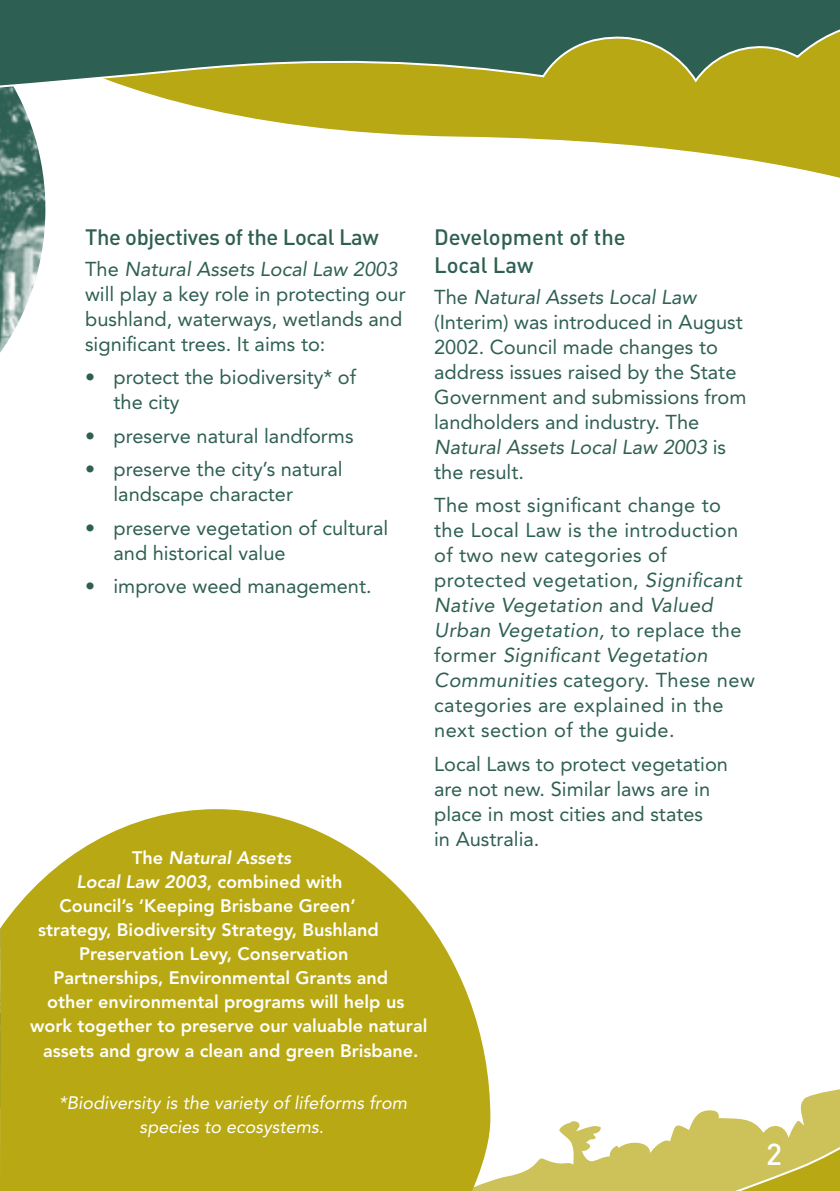
<style>
.page{position:relative;width:840px;height:1191px;background:#fff}
.page>*{position:absolute;margin:0;border:0;box-sizing:border-box;transform-origin:0 0}
.t1{font:500 30px "DIN";color:#fff}
.t2{font:500 22px "DIN";letter-spacing:-.02em;color:#2e5f53}
.t3{font:500 22px/28px "DIN";color:#2e5f53}
.t4{font:20px/25px "Avenir";color:#2e5f53}
.t5{font:20px/25px "Avenir";letter-spacing:.02em;color:#2e5f53}
.t6{font:800 18px "Avenir";color:#fff}
.t7{font:italic 18px/24px "Avenir";color:#fff;text-align:center}
.t8{font:italic 800 18px "Avenir";color:#fff}
.s1{font-style:italic}
.s2{font-style:normal}
</style>
<div class="page">
<svg style="left:45px;top:127px;width:794px;height:94px"></svg>
<img style="left:0;top:127px;width:45px;height:226px">
<svg style="left:0;top:0;width:839px;height:127px;background:#798b48"></svg>
<svg style="left:490px;top:1089px;width:349px;height:102px"></svg>
<svg style="left:625px;top:1133px;width:214px;height:58px;background:#ccc159"></svg>
<svg style="left:0;top:809px;width:490px;height:382px;background:#c2b435"></svg>
<p class="t2" style="left:85px;top:223px;width:295px">The objectives of the Local Law</p>
<p class="t4" style="left:85px;top:256px;width:322px">The <span class="s1">Natural Assets Local Law 2003 </span>will play a key role in protecting our bushland, waterways, wetlands and significant trees. It aims to:</p>
<p class="t4" style="left:113px;top:365px;width:244px;text-indent:-28px">• protect the biodiversity* of the city</p>
<p class="t4" style="left:85px;top:423px;width:270px">• preserve natural landforms</p>
<p class="t4" style="left:113px;top:457px;width:231px;text-indent:-28px">• preserve the city’s natural landscape character</p>
<p class="t4" style="left:113px;top:515px;width:276px;text-indent:-28px">• preserve vegetation of cultural and historical value</p>
<p class="t4" style="left:85px;top:574px;width:288px">• improve weed management.</p>
<p class="t8" style="left:132px;top:847px;width:160px"><span class="s2">The</span> Natural Assets</p>
<p class="t6" style="left:77px;top:871px;width:267px"><span class="s1">Local Law 2003</span>, combined with</p>
<p class="t6" style="left:59px;top:895px;width:298px">Council’s ‘Keeping Brisbane Green’</p>
<p class="t6" style="left:38px;top:919px;width:342px">strategy, Biodiversity Strategy, Bushland</p>
<p class="t6" style="left:79px;top:943px;width:270px">Preservation Levy, Conservation</p>
<p class="t6" style="left:53px;top:967px;width:336px">Partnerships, Environmental Grants and</p>
<p class="t6" style="left:47px;top:991px;width:358px">other environmental programs will help us</p>
<p class="t6" style="left:30px;top:1015px;width:398px">work together to preserve our valuable natural</p>
<p class="t6" style="left:43px;top:1039px;width:376px">assets and grow a clean and green Brisbane.</p>
<p class="t7" style="left:59px;top:1090px;width:349px">*Biodiversity is the variety of lifeforms from species to ecosystems.</p>
<p class="t3" style="left:434px;top:222px;width:193px">Development of the<br>Local Law</p>
<p class="t4" style="left:434px;top:284px;width:314px">The <span class="s1">Natural Assets Local Law </span>(Interim) was introduced in August<br>2002. Council made changes to address issues raised by the State<br>Government and submissions from landholders and industry. The<br><span class="s1">Natural Assets Local Law 2003</span> is the result.</p>
<p class="t5" style="left:434px;top:493px;width:322px">The most significant change to the Local Law is the introduction of two new categories of protected vegetation, <span class="s1">Significant<br>Native Vegetation</span> and <span class="s1">Valued<br>Urban Vegetation,</span> to replace the former <span class="s1">Significant Vegetation<br>Communities</span> category. These new categories are explained in the next section of the guide.</p>
<p class="t4" style="left:434px;top:751px;width:295px">Local Laws to protect vegetation are not new. Similar laws are in place in most cities and states<br>in Australia.</p>
<h1 class="t1" style="left:765px;top:1134px;width:17px">2</h1>
</div>
